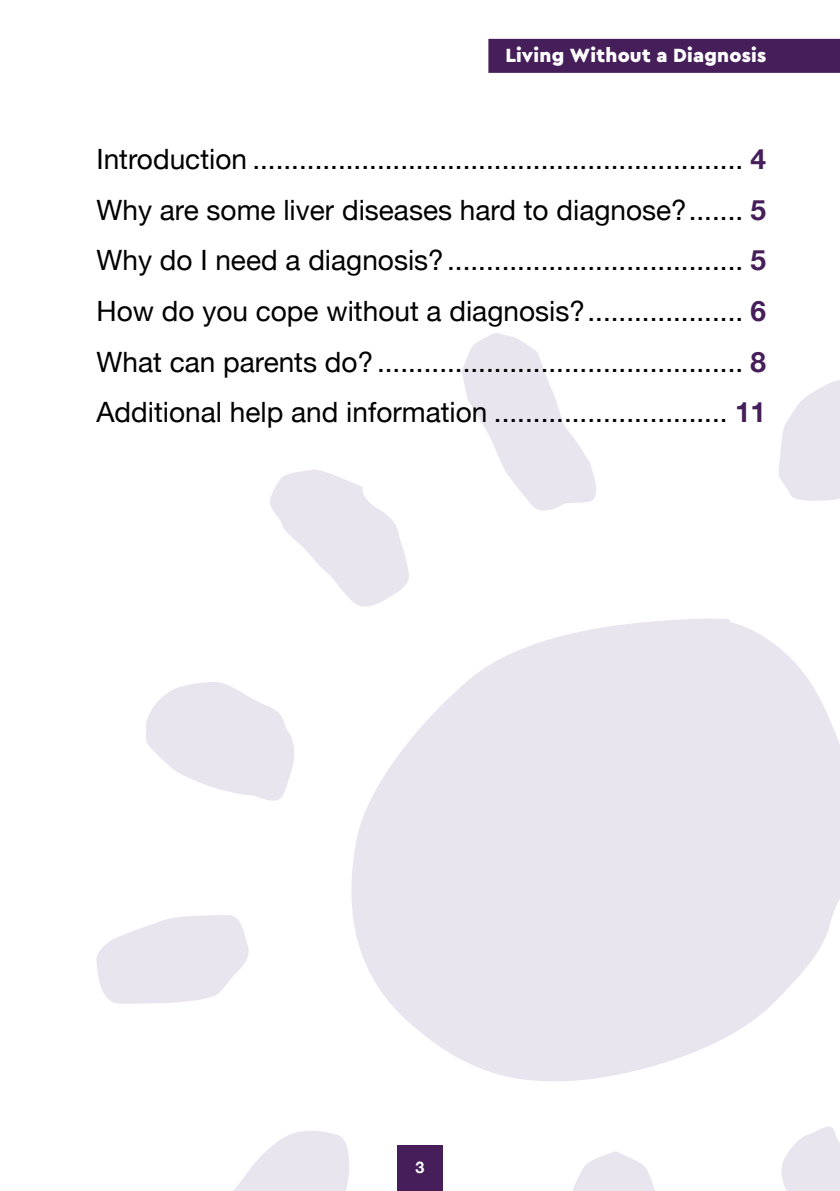
<style>
.page{position:relative;width:840px;height:1191px;background:#fff}
.page>*{position:absolute;margin:0;border:0;box-sizing:border-box;transform-origin:0 0}
.t1{font:28px/50.6px "Helvetica Neue";color:#000;text-align:justify}
.t2{font:900 20px "Cera Basic";letter-spacing:.01em;color:#fff}
.t3{font:700 16px "Helvetica Neue";color:#fff}
.s1{font-weight:700;color:#461e5a}
</style>
<div class="page">
<svg style="left:351px;top:619px;width:471px;height:462px;fill:#e9e5ef"></svg>
<svg style="left:233px;top:1130px;width:116px;height:61px"></svg>
<svg style="left:96px;top:915px;width:153px;height:89px"></svg>
<svg style="left:146px;top:682px;width:148px;height:119px"></svg>
<svg style="left:270px;top:469px;width:139px;height:138px"></svg>
<svg style="left:462px;top:333px;width:134px;height:178px"></svg>
<svg style="left:779px;top:380px;width:60px;height:121px"></svg>
<svg style="left:781px;top:1126px;width:58px;height:65px"></svg>
<svg style="left:572px;top:1151px;width:83px;height:40px"></svg>
<div style="left:499px;top:624px;width:340px;height:320px;background:#e9e5ef"></div>
<div style="left:488px;top:39px;width:351px;height:34px;background:#461e5a"></div>
<div style="left:397px;top:1145px;width:45px;height:46px;background:#461e5a"></div>
<p class="t2" style="left:505px;top:43px;width:262px">Living Without a Diagnosis</p>
<p class="t1" style="left:96px;top:135px;width:670px">Introduction ............................................................... <span class="s1">4<br></span>Why are some liver diseases hard to diagnose?....... <span class="s1">5<br></span>Why do I need a diagnosis?...................................... <span class="s1">5<br></span>How do you cope without a diagnosis?.................... <span class="s1">6<br></span>What can parents do?............................................... <span class="s1">8<br></span>Additional help and information .............................. <span class="s1">11</span></p>
<p class="t3" style="left:415px;top:1154px;width:10px">3</p>
</div>
